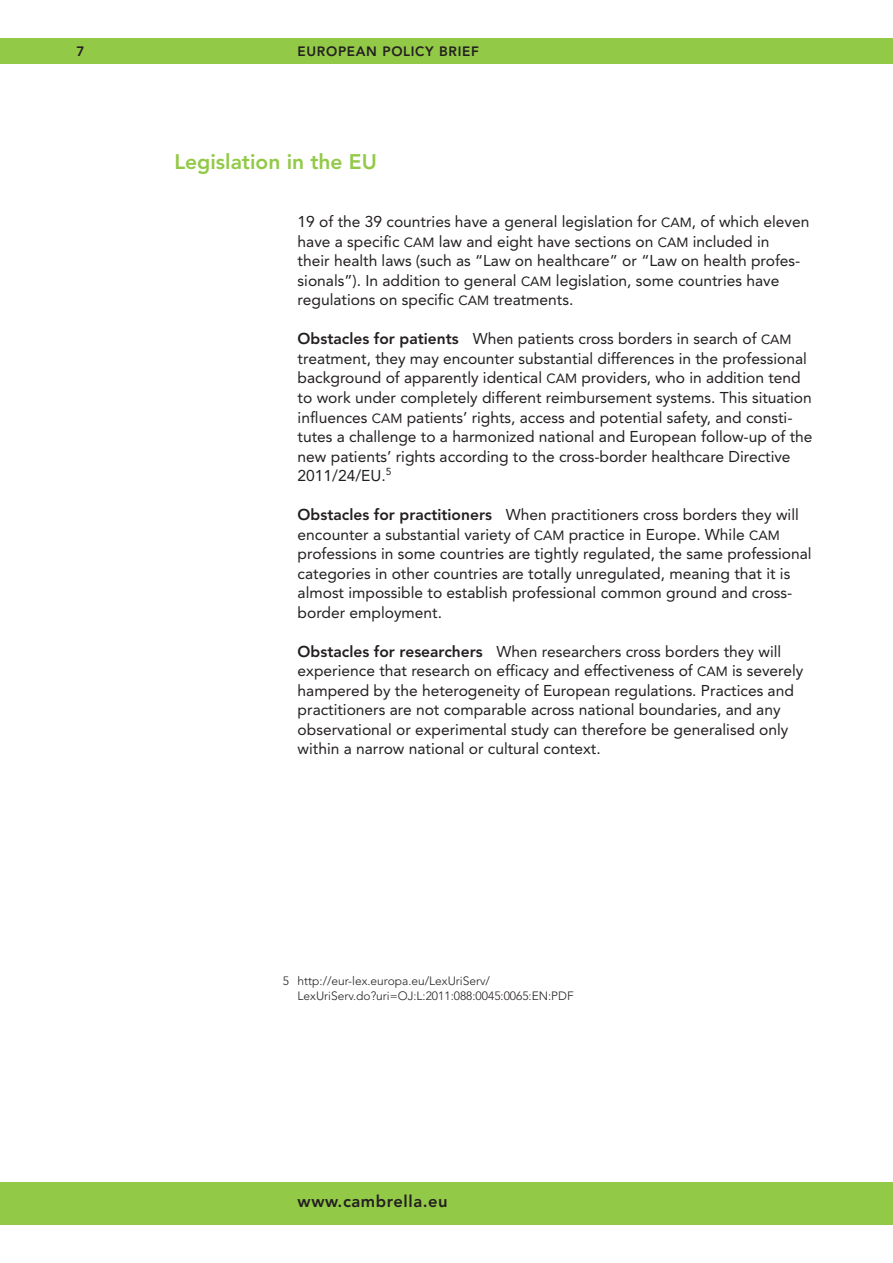
<style>
.page{position:relative;width:893px;height:1263px;background:#fff}
.page>*{position:absolute;margin:0;border:0;box-sizing:border-box;transform-origin:0 0}
.t1{font:800 21px "Avenir";color:#92c947}
.t2{font:800 16.5px "Avenir";letter-spacing:.035em;color:#231f20}
.t3{font:15.6px/19.5px "Avenir";color:#231f20}
.t4{font:800 13.5px "Avenir";letter-spacing:.05em;color:#231f20}
.t5{font:300 12px/15px "Avenir";color:#231f20}
.s1{font-size:13.2px}
.s2{font-weight:800}
</style>
<div class="page">
<div style="left:0;top:38px;width:893px;height:26px;background:#92c947"></div>
<div style="left:0;top:1182px;width:893px;height:43px;background:#92c947"></div>
<p class="t4" style="left:77px;top:46px;width:9px">7</p>
<p class="t4" style="left:298px;top:46px;width:183px">EUROPEAN POLICY BRIEF</p>
<h1 class="t1" style="left:174px;top:153px;width:204px">Legislation in the EU</h1>
<p class="t3" style="left:298px;top:214px;width:513px">19 of the 39 countries have a general legislation for <span class="s1">CAM</span>, of which eleven have a specific <span class="s1">CAM</span> law and eight have sections on <span class="s1">CAM</span> included in<br>their health laws (such as “Law on healthcare” or “Law on health profes&shy;sionals”). In addition to general <span class="s1">CAM</span> legislation, some countries have regulations on specific <span class="s1">CAM</span> treatments.</p>
<p class="t3" style="left:298px;top:331px;width:516px"><span class="s2">Obstacles for patients</span> When patients cross borders in search of <span class="s1">CAM </span>treatment, they may encounter substantial differences in the professional background of apparently identical <span class="s1">CAM</span> providers, who in addition tend to work under completely different reimbursement systems. This situation influences <span class="s1">CAM</span> patients’ rights, access and potential safety, and consti&shy;tutes a challenge to a harmonized national and European follow-up of the new patients’ rights according to the cross-border healthcare Directive 2011/24/EU.<sup>5</sup></p>
<p class="t3" style="left:298px;top:506px;width:516px"><span class="s2">Obstacles for practitioners</span> When practitioners cross borders they will encounter a substantial variety of <span class="s1">CAM</span> practice in Europe. While <span class="s1">CAM </span>professions in some countries are tightly regulated, the same professional categories in other countries are totally unregulated, meaning that it is almost impossible to establish professional common ground and cross&shy;border employment.</p>
<p class="t3" style="left:298px;top:643px;width:507px"><span class="s2">Obstacles for researchers</span> When researchers cross borders they will experience that research on efficacy and effectiveness of <span class="s1">CAM</span> is severely hampered by the heterogeneity of European regulations. Practices and practitioners are not comparable across national boundaries, and any observational or experimental study can therefore be generalised only within a narrow national or cultural context.</p>
<p class="t5" style="left:298px;top:974px;width:278px;text-indent:-15px">5 http://eur-lex.europa.eu/LexUriServ/<br>LexUriServ.do?uri=OJ:L:2011:088:0045:0065:EN:PDF</p>
<p class="t2" style="left:298px;top:1195px;width:152px">www.cambrella.eu</p>
</div>
